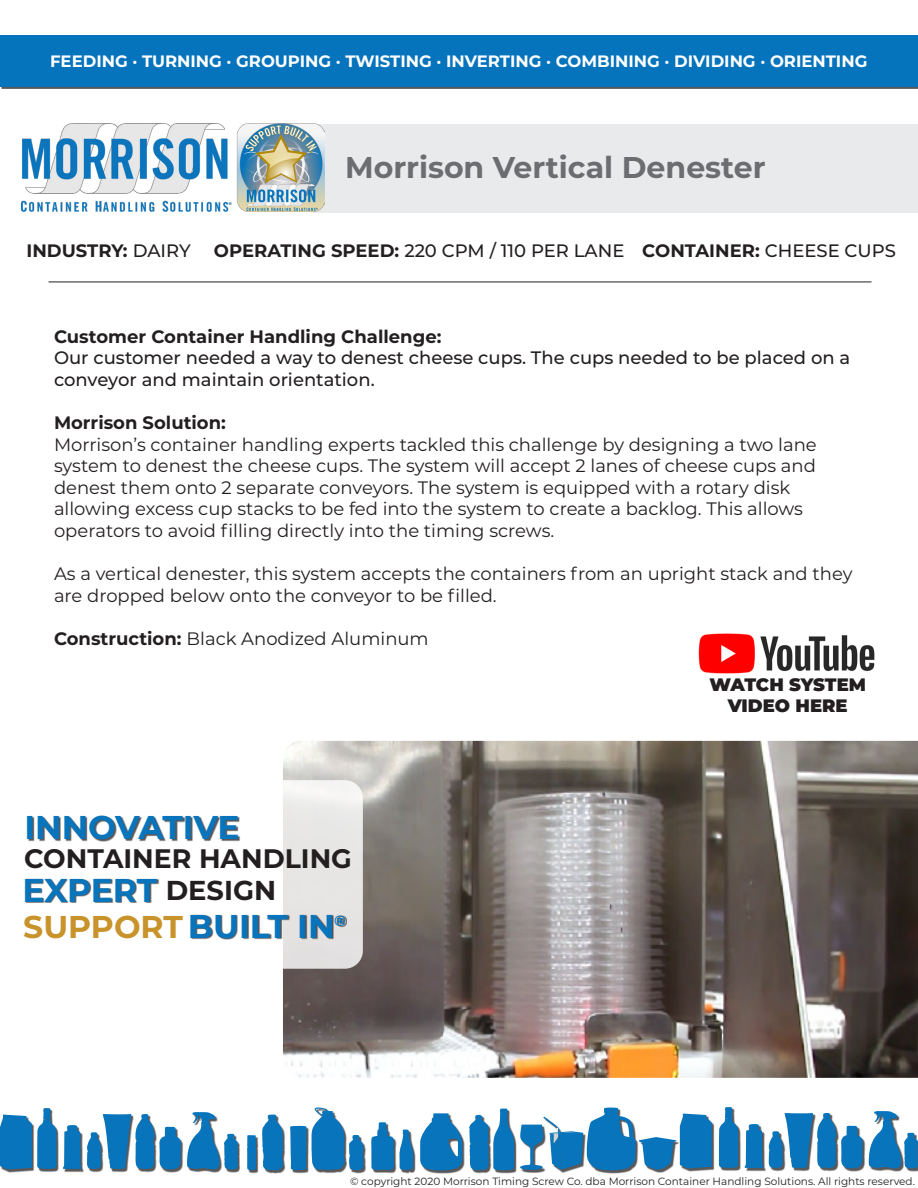
<style>
.page{position:relative;width:918px;height:1188px;background:#fff}
.page>*{position:absolute;margin:0;border:0;box-sizing:border-box;transform-origin:0 0}
.t1{font:700 33px "Montserrat";letter-spacing:-.01em;color:#0774bc}
.t2{font:700 31.5px "Montserrat";color:#c8932b}
.t3{font:700 30px "Montserrat";color:#6c6d70}
.t4{font:700 27.3px "Montserrat";color:#231f20}
.t5{font:700 26.7px "Montserrat";color:#231f20}
.t6{font:18px/21.6px "Montserrat";color:#231f20}
.t7{font:500 18px/21.6px "Montserrat";color:#231f20}
.t8{font:700 18px "Montserrat";color:#231f20}
.t9{font:900 18px "Montserrat";color:#231f20}
.t10{font:700 16.5px "Montserrat";color:#fff}
.t11{font:10.5px "Montserrat";color:#231f20}
.s1{font-weight:500}
.s2{font-weight:700}
.s3{font-size:33px;color:#0774bc}
</style>
<div class="page">
<div style="left:1px;top:36px;width:917px;height:53px;background:#5a5757"></div>
<div style="left:0;top:35px;width:918px;height:52px;background:#0574bc"></div>
<div style="left:1px;top:1108px;width:917px;height:65px;background:#231f20;opacity:.75"></div>
<svg style="left:63px;top:1114px;width:118px;height:55px"></svg>
<svg style="left:247px;top:1108px;width:117px;height:62px"></svg>
<svg style="left:371px;top:1122px;width:42px;height:48px"></svg>
<svg style="left:0;top:1108px;width:57px;height:61px"></svg>
<svg style="left:187px;top:1112px;width:51px;height:57px"></svg>
<svg style="left:420px;top:1113px;width:42px;height:57px"></svg>
<svg style="left:745px;top:1124px;width:18px;height:44px"></svg>
<svg style="left:719px;top:1107px;width:19px;height:61px"></svg>
<svg style="left:769px;top:1111px;width:149px;height:57px"></svg>
<svg style="left:469px;top:1108px;width:243px;height:62px"></svg>
<img style="left:554px;top:1128px;width:4px;height:15px">
<div style="left:312px;top:124px;width:606px;height:88px;background:#e9eaeb"></div>
<img style="left:22px;top:124px;width:303px;height:88px">
<img style="left:283px;top:741px;width:635px;height:337px">
<svg style="left:26px;top:780px;width:337px;height:189px"></svg>
<hr style="left:49px;top:282px;width:823px;height:1px;background:#231f20">
<img style="left:698px;top:633px;width:177px;height:41px">
<div style="left:28px;top:816px;width:212px;height:26px;background:#231f20;opacity:.75"></div>
<div style="left:26px;top:879px;width:133px;height:24px;background:#231f20;opacity:.75"></div>
<div style="left:192px;top:915px;width:155px;height:25px;background:#231f20;opacity:.75"></div>
<p class="t10" style="left:50px;top:49px;width:819px">FEEDING · TURNING · GROUPING · TWISTING · INVERTING · COMBINING · DIVIDING · ORIENTING</p>
<p class="t3" style="left:345px;top:145px;width:422px">Morrison Vertical Denester</p>
<p class="t8" style="left:26px;top:238px;width:166px">INDUSTRY: <span class="s1">DAIRY</span></p>
<p class="t7" style="left:214px;top:239px;width:412px"><span class="s2">OPERATING SPEED:</span> 220 CPM / 110 PER LANE</p>
<p class="t8" style="left:642px;top:238px;width:255px">CONTAINER: <span class="s1">CHEESE CUPS</span></p>
<p class="t8" style="left:54px;top:323px;width:389px">Customer Container Handling Challenge:</p>
<p class="t7" style="left:54px;top:346px;width:798px">Our customer needed a way to denest cheese cups. The cups needed to be placed on a conveyor and maintain orientation.</p>
<p class="t8" style="left:54px;top:410px;width:173px">Morrison Solution:</p>
<p class="t6" style="left:54px;top:433px;width:764px">Morrison’s container handling experts tackled this challenge by designing a two lane</p>
<p class="t6" style="left:54px;top:454px;width:764px">system to denest the cheese cups. The system will accept 2 lanes of cheese cups and</p>
<p class="t6" style="left:54px;top:476px;width:738px">denest them onto 2 separate conveyors. The system is equipped with a rotary disk</p>
<p class="t6" style="left:54px;top:498px;width:751px">allowing excess cup stacks to be fed into the system to create a backlog. This allows</p>
<p class="t6" style="left:54px;top:519px;width:502px">operators to avoid filling directly into the timing screws.</p>
<p class="t6" style="left:54px;top:562px;width:800px">As a vertical denester, this system accepts the containers from an upright stack and they are dropped below onto the conveyor to be filled.</p>
<p class="t6" style="left:54px;top:627px;width:376px"><span class="s2">Construction:</span> Black Anodized Aluminum</p>
<p class="t9" style="left:710px;top:671px;width:158px">WATCH SYSTEM</p>
<p class="t9" style="left:728px;top:692px;width:121px">VIDEO HERE</p>
<p class="t1" style="left:24px;top:804px;width:217px">INNOVATIVE</p>
<p class="t5" style="left:24px;top:839px;width:329px">CONTAINER HANDLING</p>
<p class="t1" style="left:22px;top:866px;width:136px">EXPERT</p>
<p class="t4" style="left:166px;top:870px;width:112px">DESIGN</p>
<p class="t2" style="left:23px;top:904px;width:324px">SUPPORT <span class="s3">BUILT IN</span> <sup>®</sup></p>
<p class="t11" style="left:350px;top:1174px;width:566px">© copyright 2020 Morrison Timing Screw Co. dba Morrison Container Handling Solutions. All rights reserved.</p>
</div>
